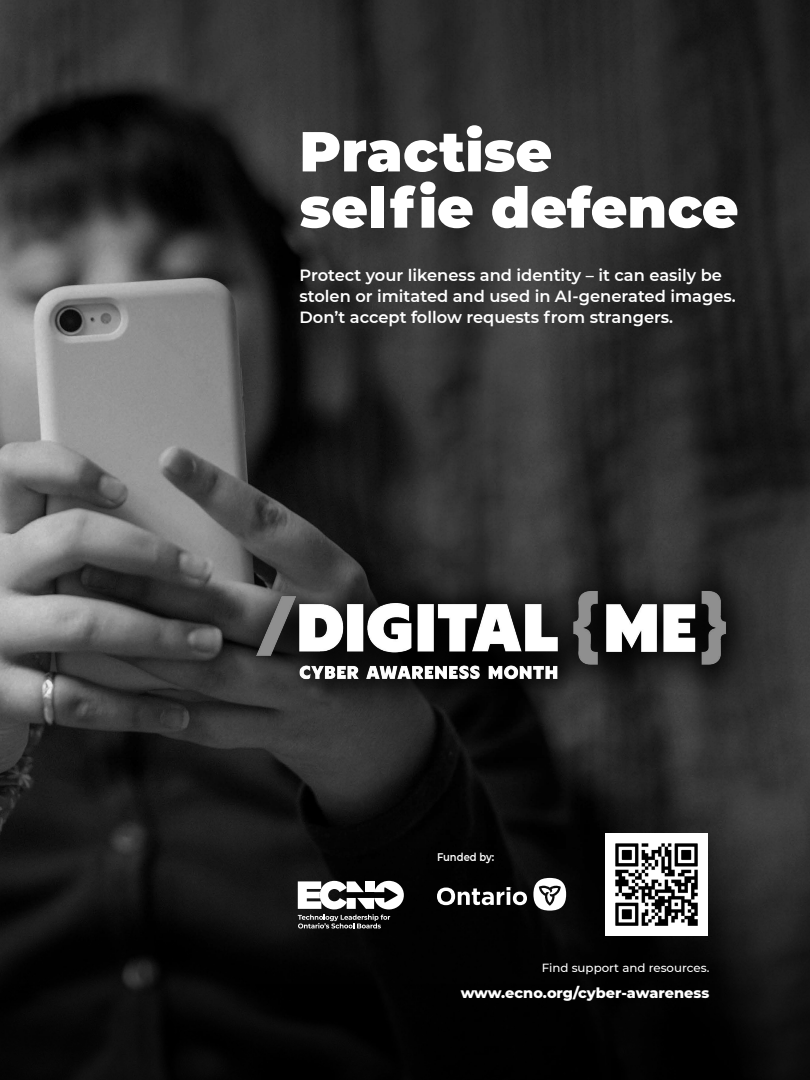
<style>
.page{position:relative;width:810px;height:1080px;background:#fff}
.page>*{position:absolute;margin:0;border:0;box-sizing:border-box;transform-origin:0 0}
.t1{font:900 56.25px/56.2px "Montserrat";color:#fff}
.t2{font:600 16.25px/21.2px "Montserrat";color:#fff}
.t3{font:800 14.44px "Montserrat";color:#fff}
.t4{font:500 11.81px "Montserrat";color:#fff}
.t5{font:600 11.06px "Montserrat";color:#fff;scale:.9 1}
</style>
<div class="page">
<img style="left:0;top:0;width:810px;height:735px">
<svg style="left:0;top:735px;width:810px;height:345px;background:#101010"></svg>
<img style="left:606px;top:834px;width:101px;height:101px">
<div style="left:226px;top:558px;width:539px;height:161px;background:#000;opacity:.9"></div>
<img style="left:257px;top:562px;width:511px;height:127px">
<svg style="left:298px;top:881px;width:106px;height:48px"></svg>
<svg style="left:533px;top:878px;width:33px;height:33px"></svg>
<svg style="left:437px;top:896px;width:90px;height:9px"></svg>
<img style="left:414px;top:828px;width:113px;height:68px">
<h1 class="t1" style="left:300px;top:124px;width:441px">Practise selfie defence</h1>
<p class="t2" style="left:300px;top:265px;width:438px">Protect your likeness and identity – it can easily be stolen or imitated and used in AI-generated images.<br>Don’t accept follow requests from strangers.</p>
<p class="t5" style="left:437px;top:852px;width:65px">Funded by:</p>
<p class="t4" style="left:542px;top:963px;width:169px">Find support and resources.</p>
<p class="t3" style="left:461px;top:986px;width:250px">www.ecno.org/cyber-awareness</p>
</div>
